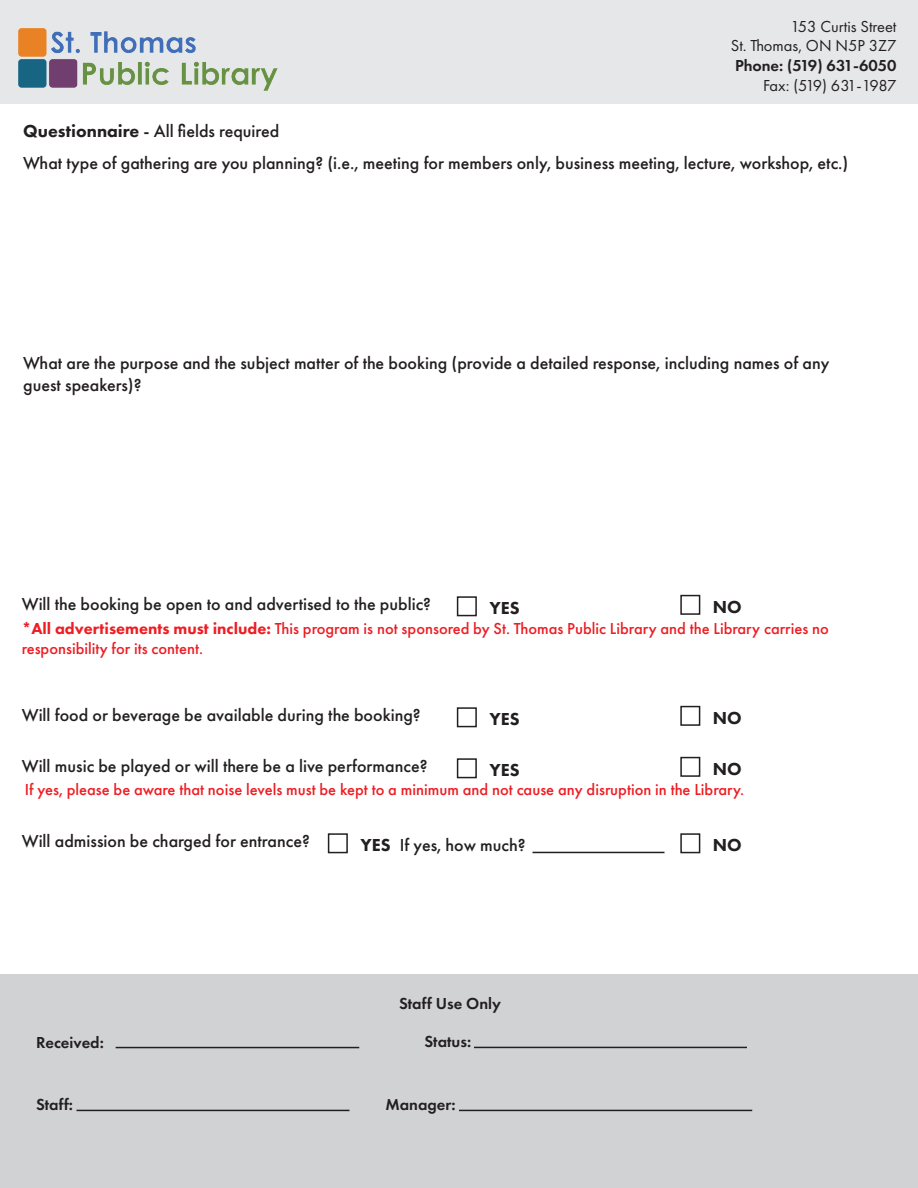
<style>
.page{position:relative;width:918px;height:1188px;background:#fff}
.page>*{position:absolute;margin:0;border:0;box-sizing:border-box;transform-origin:0 0}
.t1{font:500 18px/31.5px "Futura PT";color:#231f20}
.t2{font:800 18px "Futura PT";color:#231f20}
.t3{font:500 16.5px/19.8px "Futura PT";color:#ee1d23}
.t4{font:600 16.5px "Futura PT";color:#231f20}
.t5{font:16.5px/19.8px "Futura PT";color:#231f20;text-align:right}
.t6{font:16.5px "Futura PT";letter-spacing:-.05em;color:#231f20}
.s1{font-weight:800}
</style>
<div class="page">
<div style="left:0;top:0;width:918px;height:104px;background:#e6e7e9"></div>
<img style="left:18px;top:28px;width:260px;height:63px">
<div style="left:0;top:974px;width:918px;height:214px;background:#d1d2d4"></div>
<hr style="left:116px;top:1047px;width:243px;height:1px;background:#231f20">
<hr style="left:459px;top:1110px;width:293px;height:1px;background:#231f20">
<hr style="left:474px;top:1047px;width:273px;height:1px;background:#231f20">
<hr style="left:76px;top:1110px;width:274px;height:1px;background:#231f20">
<div style="left:457px;top:596px;width:20px;height:20px;border:2px solid #231f20"></div>
<div style="left:680px;top:595px;width:20px;height:20px;border:2px solid #231f20"></div>
<div style="left:457px;top:707px;width:20px;height:20px;border:2px solid #231f20"></div>
<div style="left:680px;top:706px;width:20px;height:20px;border:2px solid #231f20"></div>
<div style="left:328px;top:833px;width:20px;height:20px;border:2px solid #231f20"></div>
<div style="left:680px;top:833px;width:20px;height:20px;border:2px solid #231f20"></div>
<div style="left:457px;top:758px;width:20px;height:20px;border:2px solid #231f20"></div>
<div style="left:680px;top:757px;width:20px;height:20px;border:2px solid #231f20"></div>
<hr style="left:532px;top:852px;width:132px;height:1px;background:#231f20">
<p class="t5" style="left:731px;top:16px;width:167px">153 Curtis Street<br>St. Thomas, ON N5P 3Z7</p>
<p class="t4" style="left:735px;top:55px;width:163px">Phone: (519) 631-6050</p>
<p class="t6" style="left:763px;top:76px;width:135px">Fax: (519) 631-1987</p>
<p class="t1" style="left:23px;top:116px;width:827px"><span class="s1">Questionnaire</span> - All fields required<br>What type of gathering are you planning? (i.e., meeting for members only, business meeting, lecture, workshop, etc.)</p>
<p class="t1" style="left:23px;top:353px;width:808px;line-height:21.6px">What are the purpose and the subject matter of the booking (provide a detailed response, including names of any guest speakers)?</p>
<p class="t1" style="left:22px;top:588px;width:411px">Will the booking be open to and advertised to the public?</p>
<p class="t2" style="left:489px;top:597px;width:32px">YES</p>
<p class="t2" style="left:713px;top:596px;width:30px">NO</p>
<p class="t3" style="left:22px;top:619px;width:809px"><span class="s1">*All advertisements must include:</span> This program is not sponsored by St. Thomas Public Library and the Library carries no responsibility for its content.</p>
<p class="t1" style="left:22px;top:699px;width:401px">Will food or beverage be available during the booking?</p>
<p class="t2" style="left:489px;top:708px;width:32px">YES</p>
<p class="t2" style="left:713px;top:707px;width:30px">NO</p>
<p class="t1" style="left:22px;top:750px;width:407px">Will music be played or will there be a live performance?</p>
<p class="t2" style="left:489px;top:759px;width:32px">YES</p>
<p class="t2" style="left:713px;top:758px;width:30px">NO</p>
<p class="t3" style="left:25px;top:779px;width:721px">If yes, please be aware that noise levels must be kept to a minimum and not cause any disruption in the Library.</p>
<p class="t1" style="left:22px;top:825px;width:290px">Will admission be charged for entrance?</p>
<p class="t1" style="left:360px;top:830px;width:167px"><span class="s1">YES</span> If yes, how much?</p>
<p class="t2" style="left:713px;top:834px;width:30px">NO</p>
<p class="t4" style="left:399px;top:993px;width:103px">Staff Use Only</p>
<p class="t4" style="left:36px;top:1032px;width:69px">Received:</p>
<p class="t4" style="left:424px;top:1031px;width:48px">Status:</p>
<p class="t4" style="left:36px;top:1094px;width:39px">Staff:</p>
<p class="t4" style="left:386px;top:1094px;width:72px">Manager:</p>
</div>
